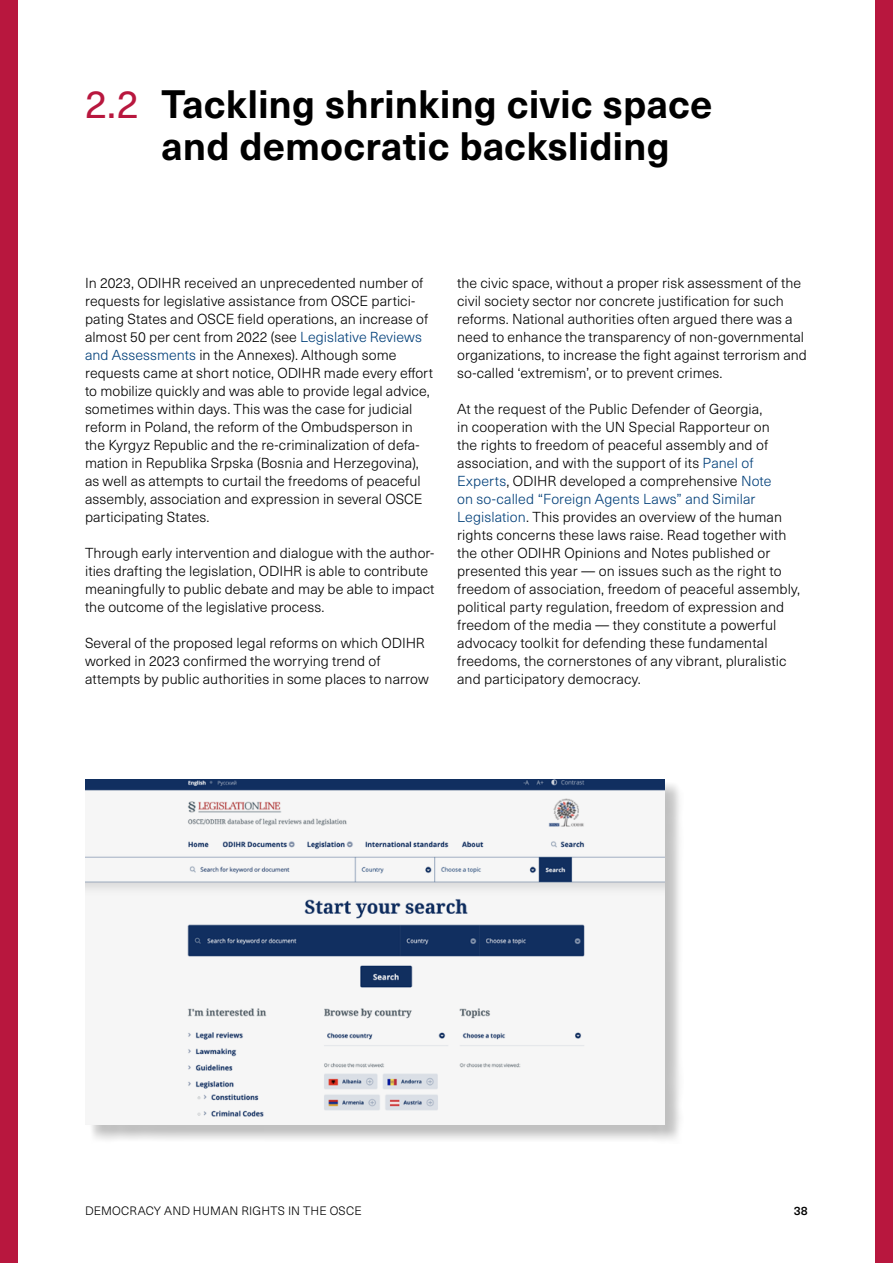
<style>
.page{position:relative;width:893px;height:1263px;background:#fff}
.page>*{position:absolute;margin:0;border:0;box-sizing:border-box;transform-origin:0 0}
.t1{font:700 39px/42px "Neue Haas Unica W1 G";color:#000}
.t2{font:300 14.25px/18px "Neue Haas Unica W1 G";letter-spacing:.005em;color:#000}
.t3{font:300 12px "Neue Haas Unica W1 G";letter-spacing:.015em;color:#000}
.t4{font:500 12px "Neue Haas Unica W1 G";color:#000}
.s1{font-weight:400;color:#b8173e}
.s2{color:#003f79}
</style>
<div class="page">
<div style="left:876px;top:0;width:17px;height:1263px;background:#b8173e"></div>
<div style="left:0;top:0;width:17px;height:1263px;background:#b8173e"></div>
<div style="left:87px;top:781px;width:597px;height:362px;background:#000;opacity:.25"></div>
<img style="left:85px;top:779px;width:580px;height:346px">
<h1 class="t1" style="left:162px;top:80px;width:552px;text-indent:-77px"><span class="s1">2.2</span> Tackling shrinking civic space and democratic backsliding</h1>
<p class="t2" style="left:85px;top:273px;width:350px">In 2023, ODIHR received an unprecedented number of requests for legislative assistance from OSCE partici&shy;pating States and OSCE field operations, an increase of almost 50 per cent from 2022 (see <span class="s2">Legislative Reviews and Assessments</span> in the Annexes). Although some requests came at short notice, ODIHR made every effort to mobilize quickly and was able to provide legal advice, sometimes within days. This was the case for judicial reform in Poland, the reform of the Ombudsperson in the Kyrgyz Republic and the re-criminalization of defa&shy;mation in Republika Srpska (Bosnia and Herzegovina), as well as attempts to curtail the freedoms of peaceful assembly, association and expression in several OSCE participating States.</p>
<p class="t2" style="left:85px;top:543px;width:351px">Through early intervention and dialogue with the author&shy;ities drafting the legislation, ODIHR is able to contribute meaningfully to public debate and may be able to impact the outcome of the legislative process.</p>
<p class="t2" style="left:85px;top:633px;width:345px">Several of the proposed legal reforms on which ODIHR worked in 2023 confirmed the worrying trend of attempts by public authorities in some places to narrow</p>
<p class="t2" style="left:457px;top:273px;width:351px">the civic space, without a proper risk assessment of the civil society sector nor concrete justification for such reforms. National authorities often argued there was a need to enhance the transparency of non-governmental organizations, to increase the fight against terrorism and so-called ‘extremism’, or to prevent crimes.</p>
<p class="t2" style="left:457px;top:399px;width:345px">At the request of the Public Defender of Georgia,<br>in cooperation with the UN Special Rapporteur on<br>the rights to freedom of peaceful assembly and of association, and with the support of its <span class="s2">Panel of Experts</span>, ODIHR developed a comprehensive <span class="s2">Note<br>on so-called “Foreign Agents Laws” and Similar Legislation</span>. This provides an overview of the human rights concerns these laws raise. Read together with the other ODIHR Opinions and Notes published or presented this year — on issues such as the right to freedom of association, freedom of peaceful assembly, political party regulation, freedom of expression and freedom of the media — they constitute a powerful advocacy toolkit for defending these fundamental freedoms, the cornerstones of any vibrant, pluralistic and participatory democracy.</p>
<p class="t3" style="left:85px;top:1202px;width:278px">DEMOCRACY AND HUMAN RIGHTS IN THE OSCE</p>
<p class="t4" style="left:794px;top:1202px;width:16px">38</p>
</div>
